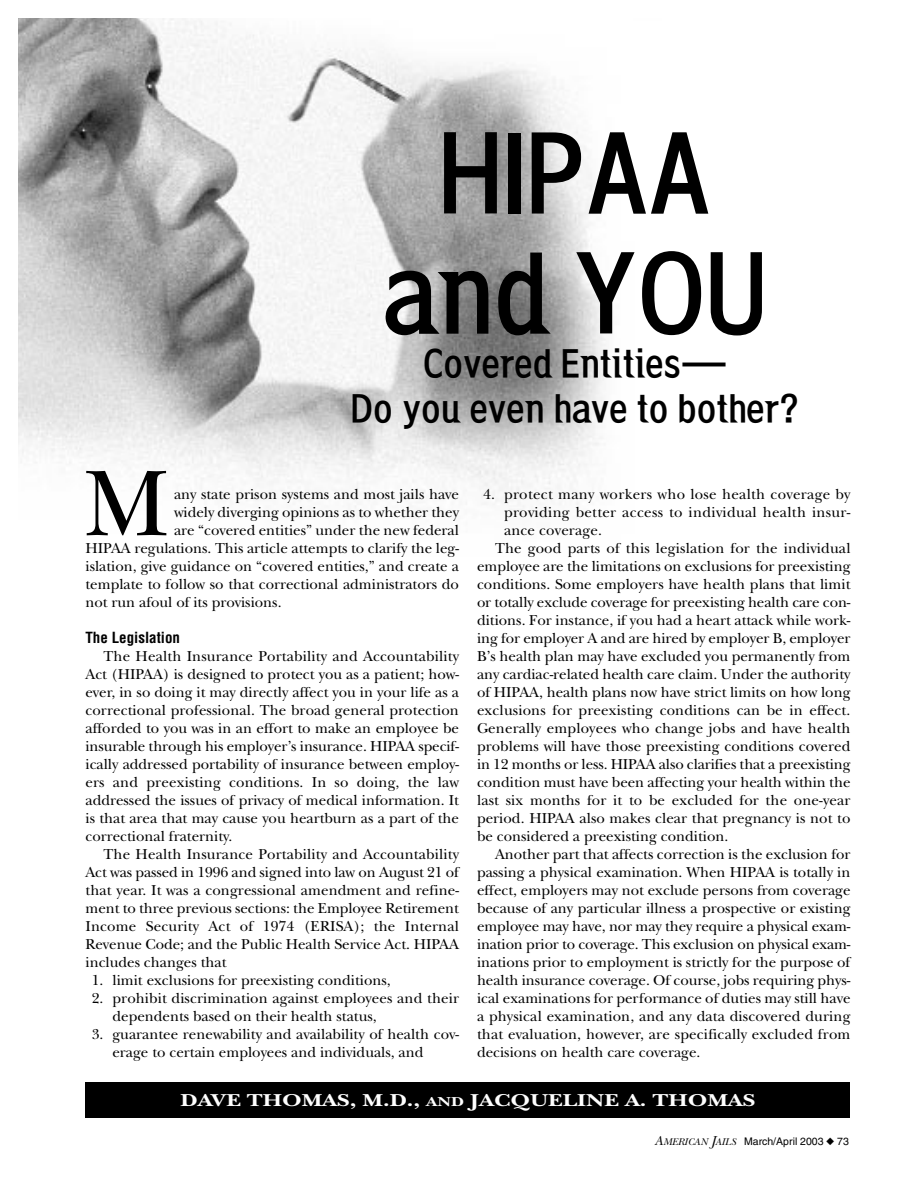
<style>
.page{position:relative;width:918px;height:1188px;background:#fff}
.page>*{position:absolute;margin:0;border:0;box-sizing:border-box;transform-origin:0 0}
.t1{font:700 120px/120px "Clique Wedge";color:#000;text-align:center}
.t2{font:97.35px "New Baskerville";color:#000}
.t3{font:700 42px/45px "Clique Wedge";color:#000;text-align:center}
.t4{font:700 18px "New Baskerville";color:#fff;scale:1.3 1}
.t5{font:15px/18px "New Baskerville";color:#000;text-align:justify}
.t6{font:15px "New Baskerville";letter-spacing:.02em;color:#000}
.t7{font:700 condensed 15px "Helvetica";color:#000}
.t8{font:10.5px "Helvetica";color:#000}
.s1{font-size:13.5px}
.s2{font-family:"New Baskerville";font-style:italic;font-size:13.5px}
.s3{font-family:"New Baskerville";font-style:italic;font-size:10.2px}
</style>
<div class="page">
<img style="left:18px;top:18px;width:588px;height:492px">
<div style="left:86px;top:1082px;width:764px;height:36px;background:#000"></div>
<h1 class="t1" style="left:382px;top:116px;width:388px">HIPAA and YOU</h1>
<h3 class="t3" style="left:351px;top:342px;width:449px">Covered Entities—<br>Do you even have to bother?</h3>
<h2 class="t2" style="left:83px;top:469px;width:87px">M</h2>
<p class="t5" style="left:174px;top:487px;width:287px">any state prison systems and most jails have</p>
<p class="t5" style="left:174px;top:505px;width:286px">widely diverging opinions as to whether they</p>
<p class="t5" style="left:174px;top:523px;width:287px">are “covered entities” under the new federal</p>
<p class="t5" style="left:86px;top:541px;width:375px">HIPAA regulations. This article attempts to clarify the leg-</p>
<p class="t5" style="left:86px;top:559px;width:375px">islation, give guidance on “covered entities,” and create a</p>
<p class="t5" style="left:86px;top:577px;width:375px">template to follow so that correctional administrators do</p>
<p class="t5" style="left:86px;top:595px;width:198px">not run afoul of its provisions.</p>
<p class="t7" style="left:86px;top:632px;width:96px">The Legislation</p>
<p class="t5" style="left:86px;top:649px;width:375px;text-indent:18px">The Health Insurance Portability and Accountability Act (HIPAA) is designed to protect you as a patient; how&shy;ever, in so doing it may directly affect you in your life as a correctional professional. The broad general protection afforded to you was in an effort to make an employee be insurable through his employer’s insurance. HIPAA specif&shy;ically addressed portability of insurance between employ&shy;ers and preexisting conditions. In so doing, the law addressed the issues of privacy of medical information. It is that area that may cause you heartburn as a part of the correctional fraternity.</p>
<p class="t5" style="left:86px;top:847px;width:375px;text-indent:18px">The Health Insurance Portability and Accountability Act was passed in 1996 and signed into law on August 21 of that year. It was a congressional amendment and refine&shy;ment to three previous sections: the Employee Retirement Income Security Act of 1974 (ERISA); the Internal Revenue Code; and the Public Health Service Act. HIPAA includes changes that</p>
<p class="t5" style="left:92px;top:973px;width:300px">1. limit exclusions for preexisting conditions,</p>
<p class="t5" style="left:112px;top:991px;width:348px;text-indent:-21px">2. prohibit discrimination against employees and their dependents based on their health status,</p>
<p class="t5" style="left:112px;top:1027px;width:348px;text-indent:-21px">3. guarantee renewability and availability of health cov&shy;erage to certain employees and individuals, and</p>
<p class="t6" style="left:483px;top:488px;width:369px">4. protect many workers who lose health coverage by</p>
<p class="t6" style="left:504px;top:506px;width:348px">providing better access to individual health insur-</p>
<p class="t5" style="left:504px;top:523px;width:100px">ance coverage.</p>
<p class="t5" style="left:495px;top:541px;width:357px">The good parts of this legislation for the individual</p>
<p class="t5" style="left:477px;top:559px;width:375px">employee are the limitations on exclusions for preexisting</p>
<p class="t5" style="left:477px;top:577px;width:375px">conditions. Some employers have health plans that limit</p>
<p class="t5" style="left:477px;top:595px;width:375px">or totally exclude coverage for preexisting health care con-</p>
<p class="t5" style="left:477px;top:613px;width:375px">ditions. For instance, if you had a heart attack while work-</p>
<p class="t5" style="left:477px;top:631px;width:375px">ing for employer A and are hired by employer B, employer</p>
<p class="t5" style="left:477px;top:649px;width:375px">B’s health plan may have excluded you permanently from</p>
<p class="t5" style="left:477px;top:667px;width:375px">any cardiac-related health care claim. Under the authority</p>
<p class="t5" style="left:477px;top:685px;width:375px">of HIPAA, health plans now have strict limits on how long</p>
<p class="t5" style="left:477px;top:703px;width:375px">exclusions for preexisting conditions can be in effect.</p>
<p class="t5" style="left:477px;top:721px;width:375px">Generally employees who change jobs and have health</p>
<p class="t5" style="left:477px;top:739px;width:375px">problems will have those preexisting conditions covered</p>
<p class="t5" style="left:477px;top:757px;width:375px">in 12 months or less. HIPAA also clarifies that a preexisting</p>
<p class="t5" style="left:477px;top:775px;width:375px">condition must have been affecting your health within the</p>
<p class="t5" style="left:477px;top:793px;width:375px">last six months for it to be excluded for the one-year</p>
<p class="t5" style="left:477px;top:811px;width:375px">period. HIPAA also makes clear that pregnancy is not to</p>
<p class="t5" style="left:477px;top:829px;width:253px">be considered a preexisting condition.</p>
<p class="t5" style="left:495px;top:847px;width:357px">Another part that affects correction is the exclusion for</p>
<p class="t5" style="left:477px;top:865px;width:375px">passing a physical examination. When HIPAA is totally in</p>
<p class="t5" style="left:477px;top:883px;width:375px">effect, employers may not exclude persons from coverage</p>
<p class="t5" style="left:477px;top:901px;width:375px">because of any particular illness a prospective or existing</p>
<p class="t5" style="left:477px;top:919px;width:375px">employee may have, nor may they require a physical exam-</p>
<p class="t5" style="left:477px;top:937px;width:375px">ination prior to coverage. This exclusion on physical exam-</p>
<p class="t5" style="left:477px;top:955px;width:375px">inations prior to employment is strictly for the purpose of</p>
<p class="t5" style="left:477px;top:973px;width:375px">health insurance coverage. Of course, jobs requiring phys-</p>
<p class="t5" style="left:477px;top:991px;width:375px">ical examinations for performance of duties may still have</p>
<p class="t5" style="left:477px;top:1009px;width:375px">a physical examination, and any data discovered during</p>
<p class="t5" style="left:477px;top:1027px;width:375px">that evaluation, however, are specifically excluded from</p>
<p class="t5" style="left:477px;top:1045px;width:225px">decisions on health care coverage.</p>
<p class="t4" style="left:180px;top:1094px;width:444px">DAVE THOMAS, M.D., <span class="s1">AND</span> JACQUELINE A. THOMAS</p>
<p class="t8" style="left:655px;top:1137px;width:196px"><span class="s2">A</span><span class="s3">MERICAN</span> <span class="s2">J</span><span class="s3">AILS</span> March/April 2003 ◆ 73</p>
</div>
